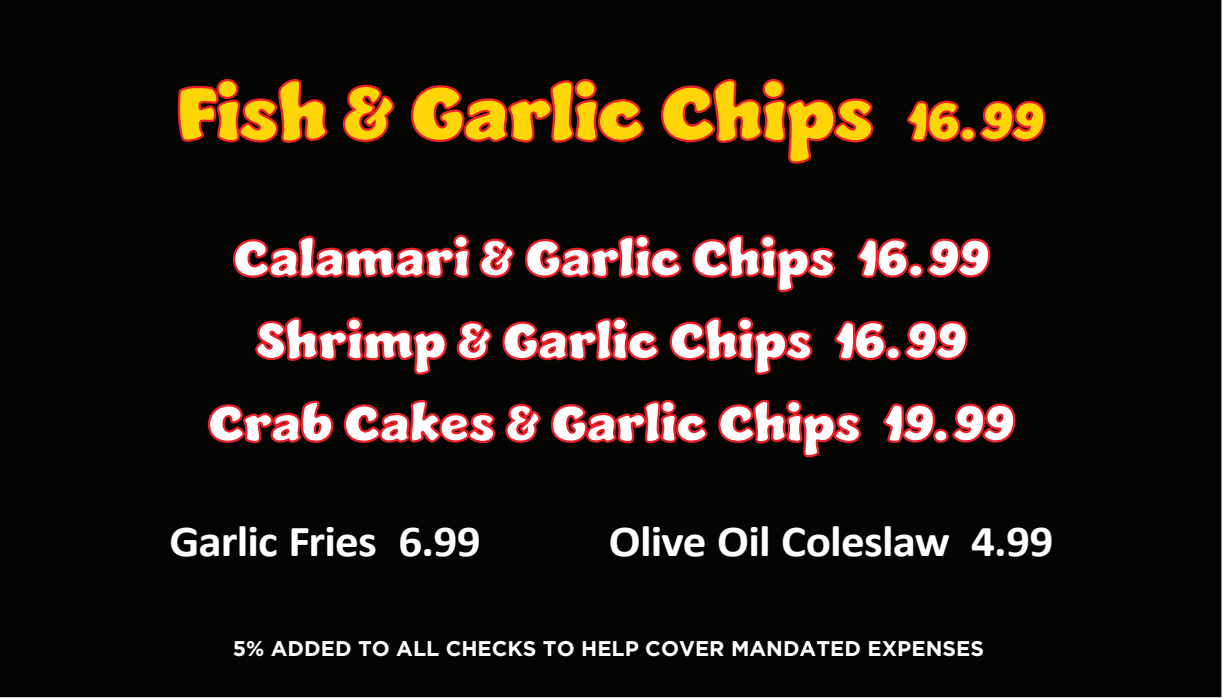
<style>
.page{position:relative;width:1223px;height:698px;background:#fff}
.page>*{position:absolute;margin:0;border:0;box-sizing:border-box;transform-origin:0 0}
.t1{font:77.56px "Jumble";letter-spacing:-.005em;color:#fed507;scale:1.06 1}
.t2{font:51.88px/82.5px "Jumble";letter-spacing:-.005em;color:#fff;text-align:center;scale:1.06 1}
.t3{font:700 44.38px "Calibri";letter-spacing:-.02em;color:#fff;scale:1.06 1}
.t4{font:700 21.25px "Gotham";color:#fff}
.s1{font-size:54px}
</style>
<div class="page">
<div style="left:0;top:0;width:1222px;height:698px;background:#040503"></div>
<svg style="left:177px;top:78px;width:152px;height:66px;background:#2e0909"></svg>
<svg style="left:342px;top:84px;width:53px;height:59px;background:#370a0a"></svg>
<svg style="left:410px;top:78px;width:235px;height:66px;background:#2a0908"></svg>
<svg style="left:660px;top:78px;width:214px;height:87px;background:#220807"></svg>
<svg style="left:906px;top:100px;width:55px;height:43px;background:#3e0b0b"></svg>
<div style="left:960px;top:127px;width:16px;height:15px;border:2px solid #ed1f27;border-radius:50%"></div>
<svg style="left:978px;top:100px;width:68px;height:43px;background:#3d0b0b"></svg>
<svg style="left:232px;top:233px;width:239px;height:46px;background:#380a0b"></svg>
<svg style="left:478px;top:237px;width:38px;height:42px;background:#460c0d"></svg>
<svg style="left:524px;top:233px;width:159px;height:46px;background:#3a0a0b"></svg>
<svg style="left:691px;top:233px;width:145px;height:60px;background:#2f0909"></svg>
<svg style="left:856px;top:237px;width:53px;height:42px;background:#3f0b0c"></svg>
<div style="left:908px;top:263px;width:15px;height:15px;border:2px solid #ed1f27;border-radius:50%"></div>
<svg style="left:926px;top:237px;width:65px;height:42px;background:#3f0b0c"></svg>
<svg style="left:254px;top:316px;width:194px;height:60px;background:#2c0909"></svg>
<svg style="left:455px;top:320px;width:38px;height:41px;background:#480c0d"></svg>
<svg style="left:501px;top:316px;width:159px;height:46px;background:#3a0a0b"></svg>
<svg style="left:668px;top:316px;width:145px;height:60px;background:#2f0909"></svg>
<svg style="left:833px;top:319px;width:54px;height:42px;background:#3e0b0b"></svg>
<div style="left:885px;top:346px;width:16px;height:14px;border:2px solid #ed1f27;border-radius:50%"></div>
<svg style="left:903px;top:320px;width:66px;height:41px;background:#3f0b0c"></svg>
<svg style="left:207px;top:399px;width:127px;height:45px;background:#370a0a"></svg>
<svg style="left:343px;top:398px;width:153px;height:46px;background:#390a0b"></svg>
<svg style="left:504px;top:402px;width:38px;height:42px;background:#460c0d"></svg>
<svg style="left:550px;top:398px;width:159px;height:46px;background:#3a0a0b"></svg>
<svg style="left:717px;top:398px;width:145px;height:60px;background:#2f0909"></svg>
<svg style="left:882px;top:402px;width:54px;height:42px;background:#3f0b0c"></svg>
<div style="left:933px;top:428px;width:15px;height:15px;border:2px solid #ed1f27;border-radius:50%"></div>
<svg style="left:951px;top:402px;width:65px;height:42px;background:#3f0b0c"></svg>
<h1 class="t1" style="left:178px;top:56px;width:820px">Fish &amp; Garlic Chips <span class="s1">16.99</span></h1>
<p class="t2" style="left:208px;top:219px;width:763px">Calamari &amp; Garlic Chips 16.99<br>Shrimp &amp; Garlic Chips 16.99<br>Crab Cakes &amp; Garlic Chips 19.99</p>
<p class="t3" style="left:169px;top:510px;width:295px">Garlic Fries 6.99</p>
<p class="t3" style="left:609px;top:510px;width:421px">Olive Oil Coleslaw 4.99</p>
<p class="t4" style="left:233px;top:634px;width:753px">5% ADDED TO ALL CHECKS TO HELP COVER MANDATED EXPENSES</p>
</div>
